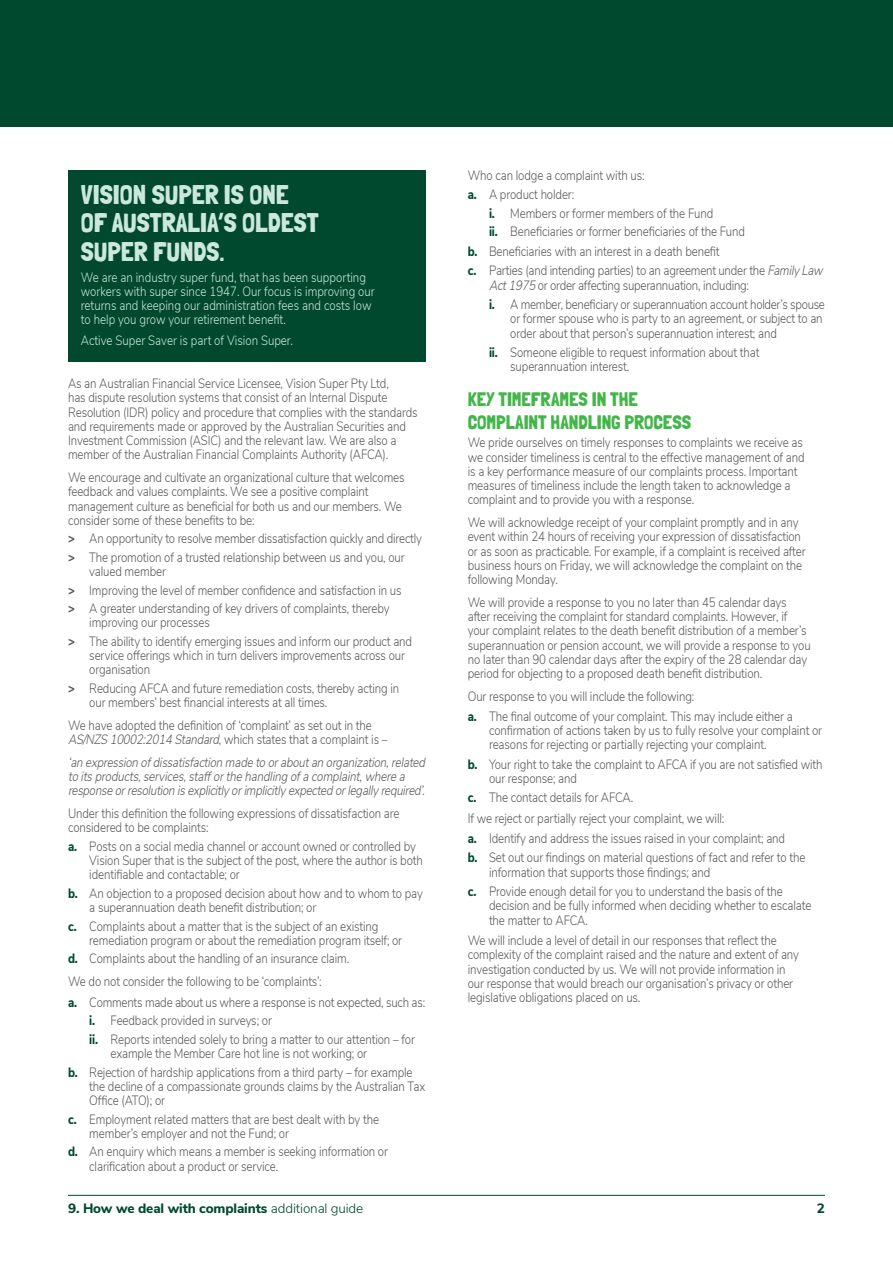
<style>
.page{position:relative;width:893px;height:1263px;background:#fff}
.page>*{position:absolute;margin:0;border:0;box-sizing:border-box;transform-origin:0 0}
.t1{font:27px/28.5px "Londrina Solid";color:#cbe8db}
.t2{font:19.5px/23.4px "Londrina Solid";letter-spacing:-.005em;color:#43b649}
.t3{font:300 13.5px/14.2px "Nunito Sans";letter-spacing:-.01em;color:#58595b;scale:.85 1}
.t4{font:300 13.5px/14.2px "Nunito Sans";color:#cbe8db;scale:.85 1}
.t5{font:italic 300 13.5px/14.2px "Nunito Sans";color:#58595b;scale:.85 1}
.t6{font:800 13.5px "Nunito Sans";letter-spacing:-.01em;color:#00492e}
.s1{font-weight:800}
.s2{font-style:italic}
.s3{font-weight:800;color:#00492e}
.s4{font-weight:300}
</style>
<div class="page">
<hr style="left:68px;top:1195px;width:757px;height:1px;background:#00492e">
<div style="left:0;top:0;width:893px;height:126px;background:#00492e"></div>
<div style="left:68px;top:170px;width:357px;height:191px;background:#00492e"></div>
<h1 class="t1" style="left:81px;top:180px;width:239px">VISION SUPER IS ONE<br>OF AUSTRALIA’S OLDEST<br>SUPER FUNDS.</h1>
<p class="t4" style="left:81px;top:269px;width:347px">We are an industry super fund, that has been supporting workers with super since 1947. Our focus is improving our returns and keeping our administration fees and costs low to help you grow your retirement benefit.</p>
<p class="t4" style="left:81px;top:332px;width:251px">Active Super Saver is part of Vision Super.</p>
<p class="t3" style="left:68px;top:375px;width:413px">As an Australian Financial Service Licensee, Vision Super Pty Ltd,<br>has dispute resolution systems that consist of an Internal Dispute Resolution (IDR) policy and procedure that complies with the standards and requirements made or approved by the Australian Securities and Investment Commission (ASIC) and the relevant law. We are also a member of the Australian Financial Complaints Authority (AFCA).</p>
<p class="t3" style="left:68px;top:469px;width:398px">We encourage and cultivate an organizational culture that welcomes feedback and values complaints. We see a positive complaint management culture as beneficial for both us and our members. We consider some of these benefits to be:</p>
<p class="t3" style="left:68px;top:528px;width:418px;line-height:18.5px"><span class="s1">&gt;</span> An opportunity to resolve member dissatisfaction quickly and directly <span class="s1">&gt;</span> The promotion of a trusted relationship between us and you, our</p>
<p class="t3" style="left:68px;top:561px;width:394px;line-height:18.5px;text-indent:21px">valued member<br><span class="s1">&gt;</span> Improving the level of member confidence and satisfaction in us <span class="s1">&gt;</span> A greater understanding of key drivers of complaints, thereby</p>
<p class="t3" style="left:68px;top:613px;width:406px;line-height:18.5px;text-indent:21px">improving our processes<br><span class="s1">&gt;</span> The ability to identify emerging issues and inform our product and</p>
<p class="t3" style="left:89px;top:647px;width:373px">service offerings which in turn delivers improvements across our organisation</p>
<p class="t3" style="left:89px;top:680px;width:366px;text-indent:-21px"><span class="s1">&gt;</span> Reducing AFCA and future remediation costs, thereby acting in our members’ best financial interests at all times.</p>
<p class="t3" style="left:68px;top:717px;width:377px">We have adopted the definition of ‘complaint’ as set out in the<br><span class="s2">AS/NZS 10002:2014 Standard</span>, w h i c h sta te s t h a t a c o m p l a i n t i s –</p>
<p class="t5" style="left:68px;top:754px;width:425px">‘an expression ofdissatisfaction madetooraboutan organization,related to itsproducts,services,stafforthehandling ofacomplaint,wherea responseorresolutionisexplicitlyorimplicitlyexpected orlegallyrequired’.</p>
<p class="t3" style="left:68px;top:805px;width:392px">Under this definition the following expressions of dissatisfaction are considered to be complaints:</p>
<p class="t3" style="left:89px;top:838px;width:394px;text-indent:-21px"><span class="s3">a.</span> Posts on a social media channel or account owned or controlled by<br>Vision Super that is the subject of the post, where the author is both identifiable and contactable; or</p>
<p class="t3" style="left:89px;top:885px;width:394px;text-indent:-21px"><span class="s3">b.</span> An objection to a proposed decision about how and to whom to pay a superannuation death benefit distribution; or</p>
<p class="t3" style="left:89px;top:918px;width:370px;text-indent:-21px"><span class="s3">c.</span> Complaints about a matter that is the subject of an existing remediation program or about the remediation program itself; or</p>
<p class="t3" style="left:68px;top:946px;width:332px;line-height:22.8px"><span class="s3">d.</span> Complaints about the handling of an insurance claim.<br>We do not consider the following to be ‘complaints’:</p>
<p class="t3" style="left:89px;top:992px;width:397px;line-height:18.5px;text-indent:-21px"><span class="s3">a.</span> Comments made about us where a response is not expected, such as: <span class="s3">i.</span> Feedback provided in surveys; or<br><span class="s3">ii.</span> Reports intended solely to bring a matter to our attention – for</p>
<p class="t3" style="left:68px;top:1043px;width:407px;line-height:18.5px;text-align:center">example the Member Care hot line is not working; or<br><span class="s3">b.</span> Rejection of hardship applications from a third party – for example</p>
<p class="t3" style="left:89px;top:1078px;width:397px">the decline of a compassionate grounds claims by the Australian Tax<br>Office (ATO); or</p>
<p class="t3" style="left:89px;top:1111px;width:342px;text-indent:-21px"><span class="s3">c.</span> Employment related matters that are best dealt with by the member’s employer and not the Fund; or</p>
<p class="t3" style="left:89px;top:1144px;width:353px;text-indent:-21px"><span class="s3">d.</span> An enquiry which means a member is seeking information or clarification about a product or service.</p>
<p class="t3" style="left:468px;top:164px;width:209px;line-height:19.5px">Who can lodge a complaint with us: <span class="s3">a.</span> A product holder:</p>
<p class="t3" style="left:489px;top:205px;width:265px"><span class="s3">i.</span> Members or former members of the Fund</p>
<p class="t3" style="left:489px;top:224px;width:303px"><span class="s3">ii.</span> Beneficiaries or former beneficiaries of the Fund</p>
<p class="t3" style="left:468px;top:243px;width:298px"><span class="s3">b.</span> Beneficiaries with an interest in a death benefit</p>
<p class="t3" style="left:468px;top:263px;width:423px"><span class="s3">c.</span> Parties (and intending parties) to an agreement under the <span class="s2">FamilyLaw</span></p>
<p class="t3" style="left:489px;top:274px;width:397px;line-height:19.5px"><span class="s2">Act1975</span> or order affecting superannuation, including:<br><span class="s3">i.</span> A member, beneficiary or superannuation account holder’s spouse</p>
<p class="t3" style="left:510px;top:311px;width:369px">or former spouse who is party to an agreement, or subject to an order about that person’s superannuation interest; and</p>
<p class="t3" style="left:510px;top:345px;width:295px;text-indent:-21px"><span class="s3">ii.</span> Someone eligible to request information about that superannuation interest.</p>
<h2 class="t2" style="left:468px;top:387px;width:225px">KEY TIMEFRAMES IN THE<br>COMPLAINT HANDLING PROCESS</h2>
<p class="t3" style="left:468px;top:435px;width:398px">We pride ourselves on timely responses to complaints we receive as we consider timeliness is central to the effective management of and is a key performance measure of our complaints process. Important measures of timeliness include the length taken to acknowledge a complaint and to provide you with a response.</p>
<p class="t3" style="left:468px;top:514px;width:399px">We will acknowledge receipt of your complaint promptly and in any event within 24 hours of receiving your expression of dissatisfaction or as soon as practicable. For example, if a complaint is received after business hours on Friday, we will acknowledge the complaint on the following Monday.</p>
<p class="t3" style="left:468px;top:594px;width:405px">We will provide a response to you no later than 45 calendar days after receiving the complaint for standard complaints. However, if your complaint relates to the death benefit distribution of a member’s superannuation or pension account, we will provide a response to you no later than 90 calendar days after the expiry of the 28 calendar day period for objecting to a proposed death benefit distribution.</p>
<p class="t3" style="left:468px;top:686px;width:384px;line-height:19.5px">Our response to you will include the following:<br><span class="s3">a.</span> The final outcome of your complaint. This may include either a</p>
<p class="t3" style="left:489px;top:722px;width:393px">confirmation of actions taken by us to fully resolve your complaint or reasons for rejecting or partially rejecting your complaint.</p>
<p class="t3" style="left:489px;top:756px;width:394px;text-indent:-21px"><span class="s3">b.</span> Your right to take the complaint to AFCA if you are not satisfied with our response; and</p>
<p class="t3" style="left:468px;top:787px;width:399px;line-height:20px"><span class="s3">c.</span> The contact details for AFCA.<br>If we reject or partially reject your complaint, we will:<br><span class="s3">a.</span> Identify and address the issues raised in your complaint; and<br><span class="s3">b.</span> Set out our findings on material questions of fact and refer to the</p>
<p class="t3" style="left:468px;top:861px;width:372px;line-height:19.5px;text-indent:21px">information that supports those findings; and<br><span class="s3">c.</span> Provide enough detail for you to understand the basis of the</p>
<p class="t3" style="left:489px;top:898px;width:381px">decision and be fully informed when deciding whether to escalate the matter to AFCA.</p>
<p class="t3" style="left:468px;top:932px;width:391px">We will include a level of detail in our responses that reflect the complexity of the complaint raised and the nature and extent of any investigation conducted by us. We will not provide information in our response that would breach our organisation’s privacy or other legislative obligations placed on us.</p>
<p class="t6" style="left:68px;top:1198px;width:297px">9. How we deal with complaints <span class="s4">additional guide</span></p>
<p class="t6" style="left:817px;top:1198px;width:10px">2</p>
</div>
